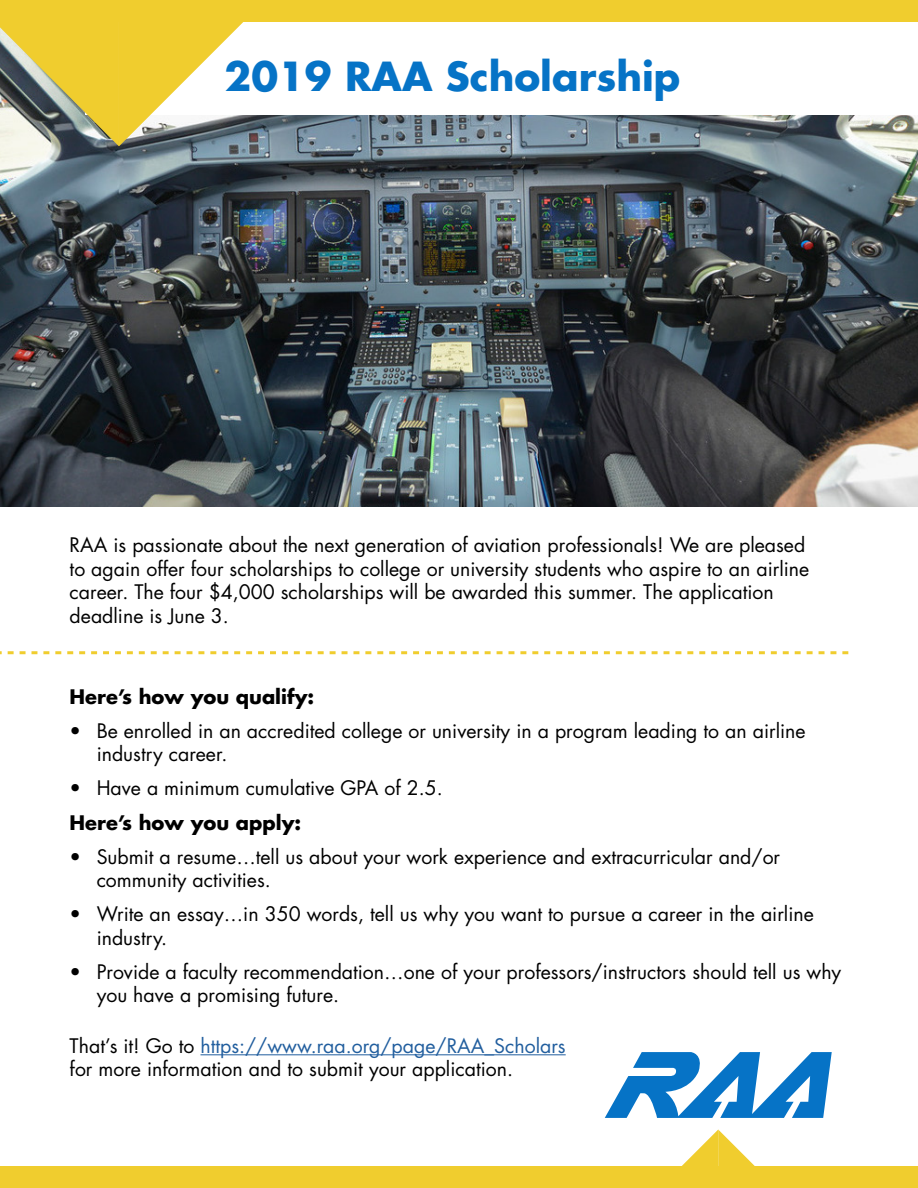
<style>
.page{position:relative;width:918px;height:1188px;background:#fff}
.page>*{position:absolute;margin:0;border:0;box-sizing:border-box;transform-origin:0 0}
.t1{font:700 39px "Futura Std";color:#0673c6}
.t2{font:19.5px/23.4px "Futura Std";color:#000}
.t3{font:700 19.5px "Futura Std";color:#000}
.s1{color:#215e9e}
</style>
<div class="page">
<img style="left:0;top:115px;width:918px;height:392px">
<div style="left:0;top:1166px;width:918px;height:22px;background:#f0cd2e"></div>
<hr style="left:200px;top:1054px;width:366px;height:1px;background:#215e9e">
<svg style="left:682px;top:1130px;width:73px;height:36px"></svg>
<svg style="left:0;top:22px;width:245px;height:124px"></svg>
<div style="left:0;top:0;width:918px;height:22px;background:#f0cd2e"></div>
<svg style="left:605px;top:1052px;width:227px;height:66px"></svg>
<svg style="left:0;top:651px;width:848px;height:3px"></svg>
<h1 class="t1" style="left:225px;top:50px;width:457px">2019 RAA Scholarship</h1>
<p class="t2" style="left:70px;top:534px;width:741px">RAA is passionate about the next generation of aviation professionals! We are pleased to again offer four scholarships to college or university students who aspire to an airline career. The four $4,000 scholarships will be awarded this summer. The application deadline is June 3.</p>
<p class="t3" style="left:70px;top:683px;width:246px">Here’s how you qualify:</p>
<p class="t2" style="left:97px;top:719px;width:711px;text-indent:-27px">• Be enrolled in an accredited college or university in a program leading to an airline industry career.</p>
<p class="t2" style="left:70px;top:777px;width:375px">• Have a minimum cumulative GPA of 2.5.</p>
<p class="t3" style="left:70px;top:809px;width:233px">Here’s how you apply:</p>
<p class="t2" style="left:97px;top:845px;width:685px;text-indent:-27px">• Submit a resume…tell us about your work experience and extracurricular and/or community activities.</p>
<p class="t2" style="left:97px;top:903px;width:719px;text-indent:-27px">• Write an essay…in 350 words, tell us why you want to pursue a career in the airline industry.</p>
<p class="t2" style="left:97px;top:960px;width:746px;text-indent:-27px">• Provide a faculty recommendation…one of your professors/instructors should tell us why you have a promising future.</p>
<p class="t2" style="left:70px;top:1034px;width:498px">That’s it! Go to <span class="s1">https://www.raa.org/page/RAA_Scholars </span>for more information and to submit your application.</p>
</div>
